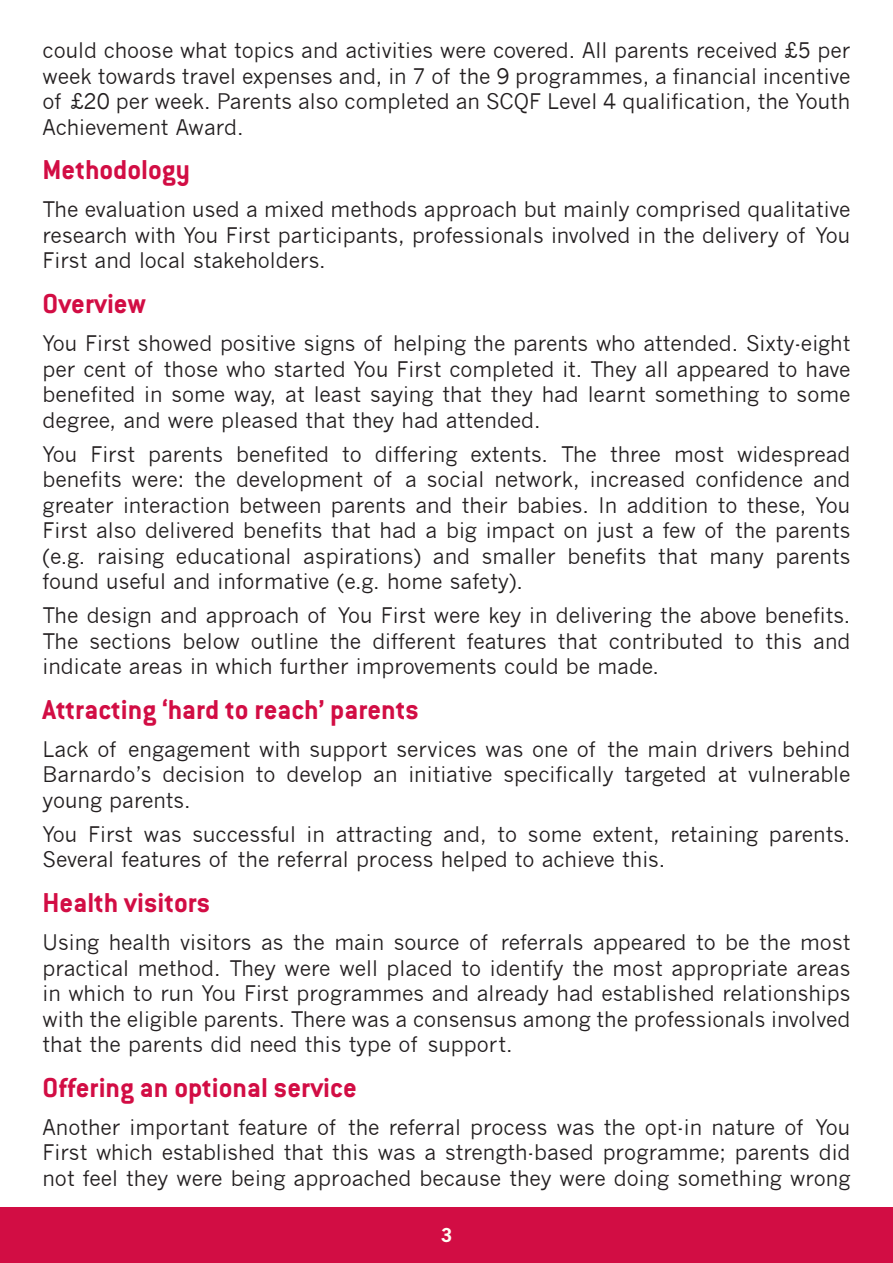
<style>
.page{position:relative;width:893px;height:1263px;background:#fff}
.page>*{position:absolute;margin:0;border:0;box-sizing:border-box;transform-origin:0 0}
.t1{font:700 30px "Conduit OSITC";color:#d20d44}
.t2{font:21px/25.5px "News Gothic";color:#231f20;text-align:justify}
.t3{font:700 18px "News Gothic";color:#fffef4}
</style>
<div class="page">
<div style="left:0;top:1208px;width:893px;height:55px;background:#d20d44"></div>
<p class="t2" style="left:43px;top:38px;width:809px">could choose what topics and activities were covered. All parents received £5 per week towards travel expenses and, in 7 of the 9 programmes, a financial incentive of £20 per week. Parents also completed an SCQF Level 4 qualification, the Youth Achievement Award.</p>
<h1 class="t1" style="left:43px;top:152px;width:149px">Methodology</h1>
<p class="t2" style="left:43px;top:197px;width:809px">The evaluation used a mixed methods approach but mainly comprised qualitative research with You First participants, professionals involved in the delivery of You First and local stakeholders.</p>
<h1 class="t1" style="left:43px;top:285px;width:105px">Overview</h1>
<p class="t2" style="left:43px;top:331px;width:809px">You First showed positive signs of helping the parents who attended. Sixty-eight per cent of those who started You First completed it. They all appeared to have benefited in some way, at least saying that they had learnt something to some degree, and were pleased that they had attended.</p>
<p class="t2" style="left:43px;top:441px;width:809px">You First parents benefited to differing extents. The three most widespread benefits were: the development of a social network, increased confidence and greater interaction between parents and their babies. In addition to these, You First also delivered benefits that had a big impact on just a few of the parents (e.g. raising educational aspirations) and smaller benefits that many parents found useful and informative (e.g. home safety).</p>
<p class="t2" style="left:43px;top:603px;width:809px">The design and approach of You First were key in delivering the above benefits.<br>The sections below outline the different features that contributed to this and indicate areas in which further improvements could be made.</p>
<h1 class="t1" style="left:43px;top:691px;width:378px">Attracting ‘hard to reach’ parents</h1>
<p class="t2" style="left:43px;top:737px;width:809px">Lack of engagement with support services was one of the main drivers behind Barnardo’s decision to develop an initiative specifically targeted at vulnerable young parents.</p>
<p class="t2" style="left:43px;top:822px;width:809px">You First was successful in attracting and, to some extent, retaining parents.<br>Several features of the referral process helped to achieve this.</p>
<h1 class="t1" style="left:43px;top:884px;width:169px">Health visitors</h1>
<p class="t2" style="left:43px;top:930px;width:809px">Using health visitors as the main source of referrals appeared to be the most practical method. They were well placed to identify the most appropriate areas in which to run You First programmes and already had established relationships with the eligible parents. There was a consensus among the professionals involved that the parents did need this type of support.</p>
<h1 class="t1" style="left:43px;top:1069px;width:316px">Offering an optional service</h1>
<p class="t2" style="left:43px;top:1115px;width:809px">Another important feature of the referral process was the opt-in nature of You First which established that this was a strength-based programme; parents did not feel they were being approached because they were doing something wrong</p>
<p class="t3" style="left:441px;top:1223px;width:13px">3</p>
</div>
